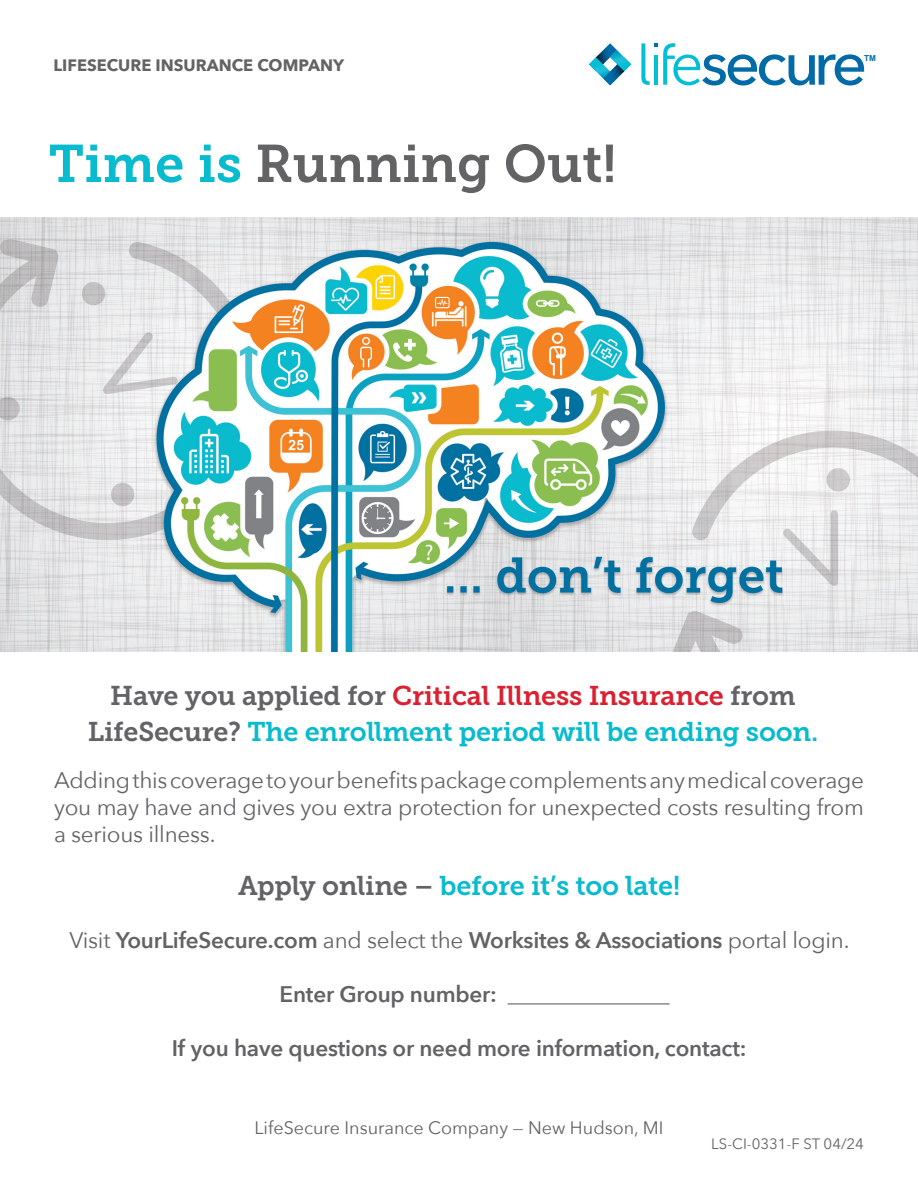
<style>
.page{position:relative;width:918px;height:1188px;background:#fff}
.page>*{position:absolute;margin:0;border:0;box-sizing:border-box;transform-origin:0 0}
.t1{font:52.8px "Museo Slab 700";color:#636366}
.Body{font:27px/36px "Museo Slab 700";letter-spacing:-.01em;color:#08bbce;text-align:center}
.t2{font:22.5px/27px "Avenir Next";letter-spacing:-.01em;color:#636366;text-align:justify}
.t3{font:600 22.5px "Avenir Next";letter-spacing:-.01em;color:#636366}
.t4{font:18px "Avenir Next";color:#636366}
.t5{font:700 16.5px "Avenir Next";color:#636366}
.t6{font:15px "Avenir Next";color:#636366}
.t7{font:700 8.25px "Arial";color:#006ba7}
.s1{color:#08bbce}
.s2{color:#636366}
.s3{color:#da2031}
.s4{font-weight:400}
</style>
<div class="page">
<img style="left:0;top:218px;width:918px;height:433px">
<svg style="left:589px;top:43px;width:42px;height:42px"></svg>
<svg style="left:641px;top:43px;width:223px;height:42px"></svg>
<hr style="left:508px;top:1003px;width:162px;height:1px;background:#636366">
<p class="t5" style="left:54px;top:51px;width:292px">LIFESECURE INSURANCE COMPANY</p>
<p class="t1" style="left:49px;top:134px;width:569px"><span class="s1">Time is</span> Running Out!</p>
<p class="t7" style="left:864px;top:52px;width:13px">TM</p>
<p class="Body" style="left:88px;top:678px;width:732px"><span class="s2">Have you applied for</span> <span class="s3">Critical Illness Insurance</span> <span class="s2">from<br>LifeSecure?</span> The enrollment period will be ending soon.</p>
<p class="t2" style="left:54px;top:765px;width:812px">Adding this coverage to your benefits package complements any medical coverage you may have and gives you extra protection for unexpected costs resulting from a serious illness.</p>
<p class="Body" style="left:238px;top:868px;width:444px"><span class="s2">Apply online –</span> before it’s too late!</p>
<p class="t3" style="left:69px;top:921px;width:782px"><span class="s4">Visit</span> YourLifeSecure.com <span class="s4">and select the</span> Worksites &amp; Associations <span class="s4">portal login.</span></p>
<p class="t3" style="left:280px;top:975px;width:219px">Enter Group number:</p>
<p class="t3" style="left:172px;top:1029px;width:576px">If you have questions or need more information, contact:</p>
<p class="t4" style="left:254px;top:1112px;width:411px">LifeSecure Insurance Company — New Hudson, MI</p>
<p class="t6" style="left:711px;top:1131px;width:154px">LS-CI-0331-F ST 04/24</p>
</div>
